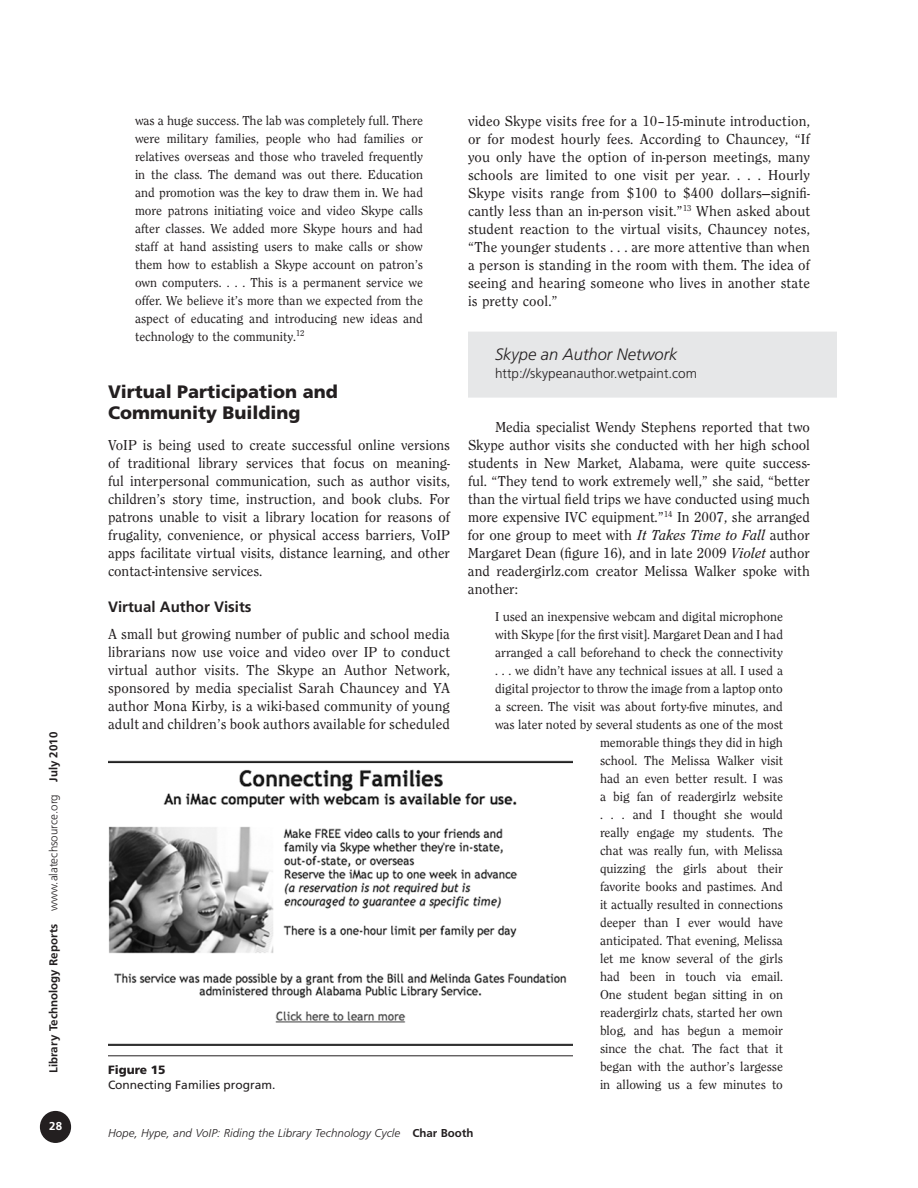
<style>
.page{position:relative;width:918px;height:1188px;background:#fff}
.page>*{position:absolute;margin:0;border:0;box-sizing:border-box;transform-origin:0 0}
.t1{font:900 18px/21px "Frutiger";color:#231f20}
.t2{font:italic 300 16.5px "Frutiger";color:#231f20}
.t3{font:15px/18px "Clearface Regular DTC";letter-spacing:.01em;color:#231f20;text-align:justify}
.t4{font:700 15px "Frutiger";color:#231f20}
.t5{font:13.5px/18px "Clearface Regular DTC";color:#231f20;text-align:right}
.t6{font:300 13.5px "Frutiger";color:#231f20}
.t7{font:12px "Frugal Sans Light Italic DTC";color:#231f20}
.t8{font:12px "Frugal Sans Bold DTC";color:#231f20}
.t9{font:12px "Frutiger";color:#231f20}
.t10{font:900 12px "Frutiger";color:#231f20}
.t11{font:12px "Frugal Sans Bold DTC";color:#fff}
.s1{font-family:"Frugal Sans Light DTC"}
.s2{font-family:"Clearface Regular Italic DTC"}
.s3{font-family:"Frugal Sans Bold DTC"}
</style>
<div class="page">
<div style="left:41px;top:1112px;width:29px;height:30px;background:#231f20;border-radius:50%"></div>
<div style="left:40px;top:1111px;width:31px;height:32px;border:2px solid #231f20;border-radius:50%"></div>
<div style="left:468px;top:332px;width:369px;height:66px;background:#e6e7e8"></div>
<img style="left:108px;top:760px;width:465px;height:286px">
<hr style="left:108px;top:1056px;width:465px;height:1px;background:#231f20">
<p class="t8" style="left:47px;top:1073px;width:342px;rotate:-90deg">Library Technology Reports <span class="s1">www.alatechsource.org</span> July 2010</p>
<p class="t11" style="left:49px;top:1119px;width:14px">28</p>
<p class="t5" style="left:135px;top:111px;width:290px;text-align:justify">was a huge success. The lab was completely full. There were military families, people who had families or relatives overseas and those who traveled frequently in the class. The demand was out there. Education and promotion was the key to draw them in. We had more patrons initiating voice and video Skype calls after classes. We added more Skype hours and had staff at hand assisting users to make calls or show them how to establish a Skype account on patron’s own computers. . . . This is a permanent service we offer. We believe it’s more than we expected from the aspect of educating and introducing new ideas and technology to the community.<sup>12</sup></p>
<p class="t1" style="left:108px;top:381px;width:231px">Virtual Participation and<br>Community Building</p>
<p class="t3" style="left:108px;top:435px;width:344px">VoIP is being used to create successful online versions of traditional library services that focus on meaning&shy;ful interpersonal communication, such as author visits, children’s story time, instruction, and book clubs. For patrons unable to visit a library location for reasons of frugality, convenience, or physical access barriers, VoIP apps facilitate virtual visits, distance learning, and other contact-intensive services.</p>
<p class="t4" style="left:108px;top:598px;width:145px">Virtual Author Visits</p>
<p class="t3" style="left:108px;top:624px;width:344px">A small but growing number of public and school media librarians now use voice and video over IP to conduct virtual author visits. The Skype an Author Network, sponsored by media specialist Sarah Chauncey and YA author Mona Kirby, is a wiki-based community of young adult and children’s book authors available for scheduled</p>
<p class="t10" style="left:108px;top:1063px;width:59px">Figure 15</p>
<p class="t9" style="left:108px;top:1078px;width:169px">Connecting Families program.</p>
<p class="t3" style="left:468px;top:112px;width:344px">video Skype visits free for a 10–15-minute introduction, or for modest hourly fees. According to Chauncey, “If you only have the option of in-person meetings, many schools are limited to one visit per year. . . . Hourly Skype visits range from $100 to $400 dollars—signifi&shy;cantly less than an in-person visit.”<sup>13</sup> When asked about student reaction to the virtual visits, Chauncey notes, “The younger students . . . are more attentive than when a person is standing in the room with them. The idea of seeing and hearing someone who lives in another state is pretty cool.”</p>
<p class="t2" style="left:495px;top:345px;width:184px">Skype an Author Network</p>
<p class="t6" style="left:495px;top:366px;width:204px">http://skypeanauthor.wetpaint.com</p>
<p class="t3" style="left:468px;top:418px;width:344px;text-indent:27px">Media specialist Wendy Stephens reported that two Skype author visits she conducted with her high school students in New Market, Alabama, were quite success&shy;ful. “They tend to work extremely well,” she said, “better than the virtual field trips we have conducted using much more expensive IVC equipment.”<sup>14</sup> In 2007, she arranged for one group to meet with <span class="s2">It Takes Time to Fall</span> author Margaret Dean (figure 16), and in late 2009 <span class="s2">Violet</span> author and readergirlz.com creator Melissa Walker spoke with another:</p>
<p class="t5" style="left:495px;top:607px;width:290px">I used an inexpensive webcam and digital microphone with Skype [for the first visit]. Margaret Dean and I had arranged a call beforehand to check the connectivity . . . we didn’t have any technical issues at all. I used a digital projector to throw the image from a laptop onto a screen. The visit was about forty-five minutes, and was later noted by several students as one of the most memorable things they did in high<br>school. The Melissa Walker visit<br>had an even better result. I was<br>a big fan of readergirlz website<br>. . . and I thought she would<br>really engage my students. The<br>chat was really fun, with Melissa<br>quizzing the girls about their<br>favorite books and pastimes. And<br>it actually resulted in connections<br>deeper than I ever would have<br>anticipated. That evening, Melissa<br>let me know several of the girls<br>had been in touch via email.<br>One student began sitting in on<br>readergirlz chats, started her own<br>blog, and has begun a memoir<br>since the chat. The fact that it<br>began with the author’s largesse<br>in allowing us a few minutes to</p>
<p class="t7" style="left:108px;top:1126px;width:367px">Hope, Hype, and VoIP: Riding the Library Technology Cycle <span class="s3">Char Booth</span></p>
</div>
